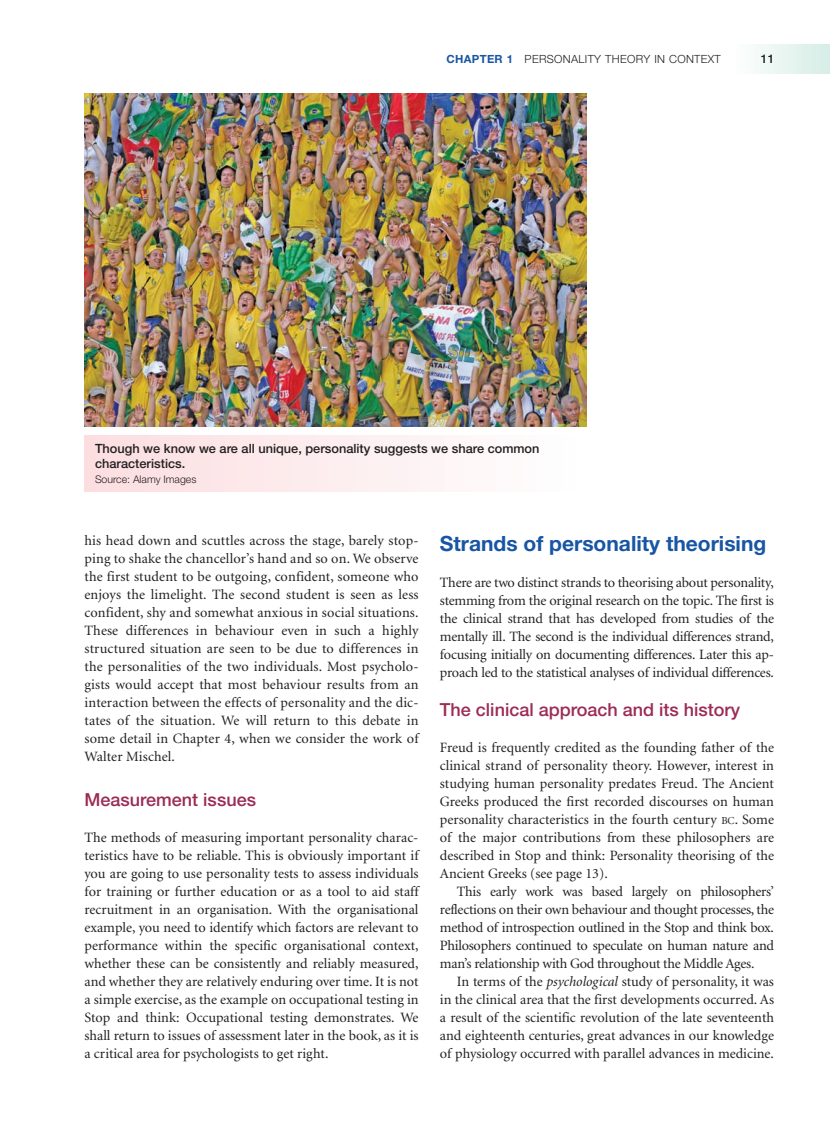
<style>
.page{position:relative;width:830px;height:1126px;background:#fff}
.page>*{position:absolute;margin:0;border:0;box-sizing:border-box;transform-origin:0 0}
.t1{font:700 21px "Helvetica Neue";color:#1855a5}
.t2{font:500 18px "Helvetica Neue";color:#9c2b56}
.t3{font:14.25px/18px "Minion";color:#231f20;text-align:justify}
.t4{font:14.25px "Minion";letter-spacing:-.02em;color:#231f20}
.t5{font:500 12.75px/15px "Helvetica Neue";color:#231f20}
.t6{font:500 12px "Helvetica Neue";color:#231f20}
.t7{font:300 11.25px "Helvetica Neue";letter-spacing:.03em;color:#231f20}
.t8{font:300 10.5px "Helvetica Neue";color:#231f20}
.s1{font-weight:700;color:#1855a5}
.s2{font-size:10.65px}
.s3{font-style:italic}
</style>
<div class="page">
<hr style="left:829px;top:44px;width:1px;height:30px;background:#d7ede6">
<img style="left:84px;top:44px;width:745px;height:448px">
<p class="t7" style="left:446px;top:55px;width:275px"><span class="s1">CHAPTER 1</span> PERSONALITY THEORY IN CONTEXT</p>
<p class="t6" style="left:760px;top:55px;width:15px">11</p>
<p class="t5" style="left:95px;top:442px;width:446px">Though we know we are all unique, personality suggests we share common characteristics.</p>
<p class="t8" style="left:95px;top:475px;width:103px">Source: Alamy Images</p>
<p class="t3" style="left:84px;top:532px;width:335px">his head down and scuttles across the stage, barely stop&shy;ping to shake the chancellor’s hand and so on. We observe the first student to be outgoing, confident, someone who enjoys the limelight. The second student is seen as less confident, shy and somewhat anxious in social situations.<br>These differences in behaviour even in such a highly structured situation are seen to be due to differences in the personalities of the two individuals. Most psycholo&shy;gists would accept that most behaviour results from an interaction between the effects of personality and the dic&shy;tates of the situation. We will return to this debate in some detail in Chapter 4, when we consider the work of Walter Mischel.</p>
<p class="t2" style="left:84px;top:792px;width:173px">Measurement issues</p>
<p class="t3" style="left:84px;top:829px;width:335px">The methods of measuring important personality charac&shy;teristics have to be reliable. This is obviously important if you are going to use personality tests to assess individuals for training or further education or as a tool to aid staff recruitment in an organisation. With the organisational example, you need to identify which factors are relevant to performance within the specific organisational context, whether these can be consistently and reliably measured, and whether they are relatively enduring over time. It is not a simple exercise, as the example on occupational testing in Stop and think: Occupational testing demonstrates. We shall return to issues of assessment later in the book, as it is a critical area for psychologists to get right.</p>
<p class="t1" style="left:439px;top:536px;width:328px">Strands of personality theorising</p>
<p class="t3" style="left:439px;top:574px;width:335px">There are two distinct strands to theorising about personality, stemming from the original research on the topic. The first is the clinical strand that has developed from studies of the mentally ill. The second is the individual differences strand, focusing initially on documenting differences. Later this ap&shy;proach led to the statistical analyses of individual differences.</p>
<p class="t2" style="left:439px;top:703px;width:302px">The clinical approach and its history</p>
<p class="t3" style="left:439px;top:739px;width:335px">Freud is frequently credited as the founding father of the</p>
<p class="t3" style="left:439px;top:757px;width:335px">clinical strand of personality theory. However, interest in</p>
<p class="t3" style="left:439px;top:775px;width:335px">studying human personality predates Freud. The Ancient</p>
<p class="t3" style="left:439px;top:793px;width:335px">Greeks produced the first recorded discourses on human</p>
<p class="t3" style="left:439px;top:811px;width:335px">personality characteristics in the fourth century <span class="s2">BC</span>. Some</p>
<p class="t3" style="left:439px;top:829px;width:335px">of the major contributions from these philosophers are</p>
<p class="t3" style="left:439px;top:847px;width:335px">described in Stop and think: Personality theorising of the</p>
<p class="t3" style="left:439px;top:865px;width:169px">Ancient Greeks (see page 13).</p>
<p class="t4" style="left:456px;top:885px;width:318px">This early work was based largely on philosophers’</p>
<p class="t4" style="left:439px;top:903px;width:335px">reflections on their own behaviour and thought processes, the</p>
<p class="t4" style="left:439px;top:921px;width:335px">method of introspection outlined in the Stop and think box.</p>
<p class="t4" style="left:439px;top:939px;width:335px">Philosophers continued to speculate on human nature and</p>
<p class="t4" style="left:439px;top:957px;width:316px">man’s relationship with God throughout the Middle Ages.</p>
<p class="t3" style="left:456px;top:973px;width:318px">In terms of the <span class="s3">psychological</span> study of personality, it was</p>
<p class="t3" style="left:439px;top:991px;width:335px">in the clinical area that the first developments occurred. As</p>
<p class="t3" style="left:439px;top:1009px;width:335px">a result of the scientific revolution of the late seventeenth</p>
<p class="t3" style="left:439px;top:1027px;width:335px">and eighteenth centuries, great advances in our knowledge</p>
<p class="t3" style="left:439px;top:1045px;width:335px">of physiology occurred with parallel advances in medicine.</p>
</div>
